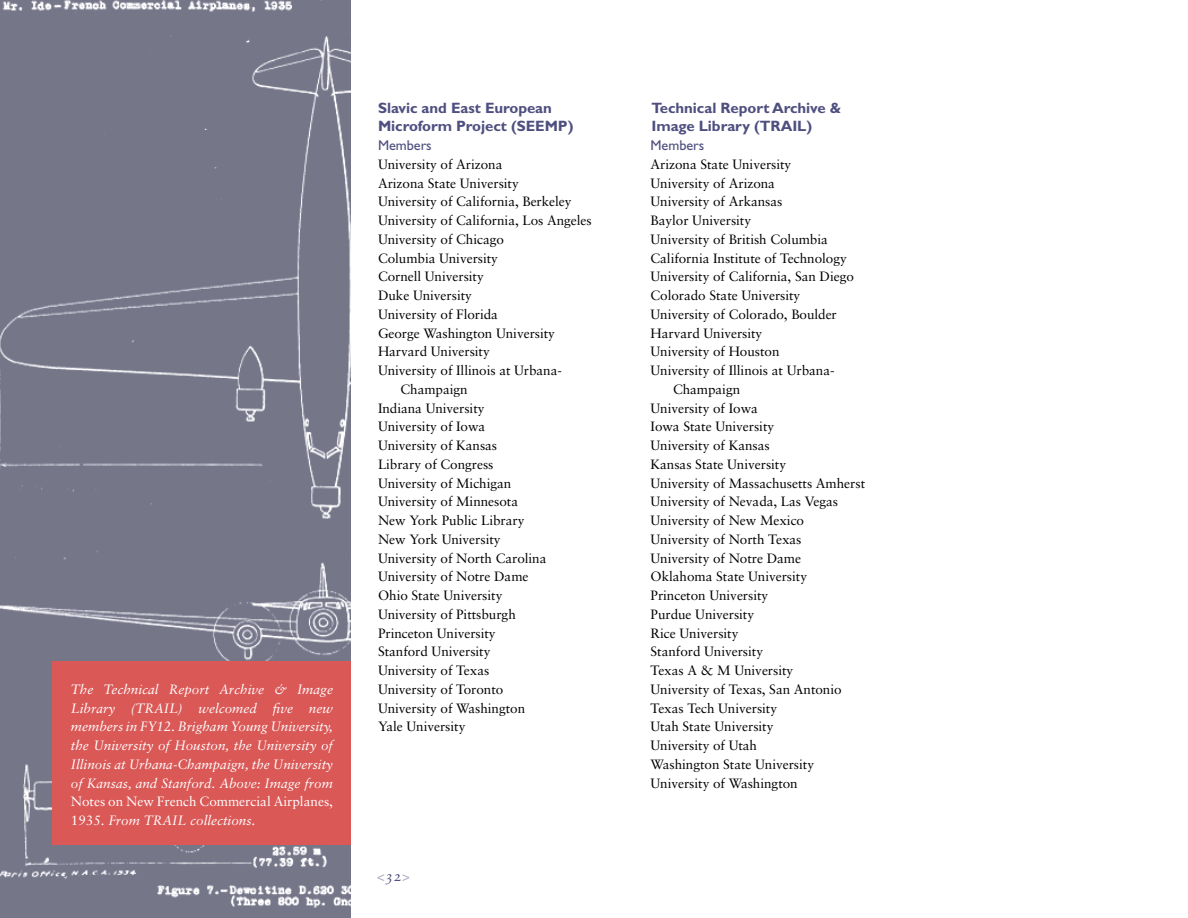
<style>
.page{position:relative;width:1188px;height:918px;background:#fff}
.page>*{position:absolute;margin:0;border:0;box-sizing:border-box;transform-origin:0 0}
.t1{font:700 15px/18.8px "Gill Sans";letter-spacing:-.005em;color:#4e4f7f}
.t2{font:15px "Sabon Italic Os F";color:#a7a7bf}
.t3{font:14.25px "Gill Sans";letter-spacing:-.005em;color:#4e4f7f}
.t4{font:13.5px "Sabon";letter-spacing:-.005em;color:#000}
.t5{font:italic 13.5px/18.8px "Sabon";color:#fff;text-align:justify}
.t6{font:13.5px/18.8px "Sabon";color:#fff}
.s1{font-style:italic}
.s2{color:#4e4f7f}
</style>
<div class="page">
<img style="left:0;top:0;width:351px;height:918px">
<div style="left:53px;top:662px;width:298px;height:183px;background:#da5856"></div>
<p class="t5" style="left:71px;top:680px;width:264px">The Technical Report Archive &amp; Image Library (TRAIL) welcomed five new members in FY12. Brigham Young University, the University of Houston, the University of Illinois at Urbana-Champaign, the University of Kansas, and Stanford. Above: Image from</p>
<p class="t6" style="left:71px;top:792px;width:264px">Notes on New French Commercial Airplanes,<br>1935. <span class="s1">From TRAIL collections.</span></p>
<p class="t1" style="left:378px;top:98px;width:197px">Slavic and East European<br>Microform Project (SEEMP)</p>
<p class="t1" style="left:652px;top:98px;width:191px">Technical Report Archive &amp;<br>Image Library (TRAIL)</p>
<p class="t3" style="left:651px;top:137px;width:55px">Members</p>
<p class="t4" style="left:651px;top:156px;width:142px">Arizona State University</p>
<p class="t4" style="left:651px;top:175px;width:126px">University of Arizona</p>
<p class="t4" style="left:651px;top:194px;width:133px">University of Arkansas</p>
<p class="t4" style="left:651px;top:212px;width:102px">Baylor University</p>
<p class="t4" style="left:651px;top:231px;width:179px">University of British Columbia</p>
<p class="t4" style="left:651px;top:250px;width:198px">California Institute of Technology</p>
<p class="t4" style="left:651px;top:269px;width:205px">University of California, San Diego</p>
<p class="t4" style="left:651px;top:287px;width:151px">Colorado State University</p>
<p class="t4" style="left:651px;top:306px;width:188px">University of Colorado, Boulder</p>
<p class="t4" style="left:651px;top:325px;width:113px">Harvard University</p>
<p class="t4" style="left:651px;top:344px;width:130px">University of Houston</p>
<p class="t4" style="left:651px;top:362px;width:185px">University of Illinois at Urbana-</p>
<p class="t4" style="left:673px;top:381px;width:69px">Champaign</p>
<p class="t4" style="left:651px;top:400px;width:109px">University of Iowa</p>
<p class="t4" style="left:651px;top:419px;width:125px">Iowa State University</p>
<p class="t4" style="left:651px;top:437px;width:121px">University of Kansas</p>
<p class="t4" style="left:651px;top:456px;width:137px">Kansas State University</p>
<p class="t4" style="left:651px;top:475px;width:216px">University of Massachusetts Amherst</p>
<p class="t4" style="left:651px;top:494px;width:189px">University of Nevada, Las Vegas</p>
<p class="t4" style="left:651px;top:512px;width:155px">University of New Mexico</p>
<p class="t4" style="left:651px;top:531px;width:152px">University of North Texas</p>
<p class="t4" style="left:651px;top:550px;width:152px">University of Notre Dame</p>
<p class="t4" style="left:651px;top:569px;width:158px">Oklahoma State University</p>
<p class="t4" style="left:651px;top:587px;width:119px">Princeton University</p>
<p class="t4" style="left:651px;top:606px;width:105px">Purdue University</p>
<p class="t4" style="left:651px;top:625px;width:89px">Rice University</p>
<p class="t4" style="left:651px;top:644px;width:114px">Stanford University</p>
<p class="t4" style="left:651px;top:662px;width:144px">Texas A &amp; M University</p>
<p class="t4" style="left:651px;top:681px;width:193px">University of Texas, San Antonio</p>
<p class="t4" style="left:651px;top:700px;width:128px">Texas Tech University</p>
<p class="t4" style="left:651px;top:719px;width:124px">Utah State University</p>
<p class="t4" style="left:651px;top:737px;width:108px">University of Utah</p>
<p class="t4" style="left:651px;top:756px;width:165px">Washington State University</p>
<p class="t4" style="left:651px;top:775px;width:149px">University of Washington</p>
<p class="t3" style="left:378px;top:137px;width:55px">Members</p>
<p class="t4" style="left:378px;top:156px;width:126px">University of Arizona</p>
<p class="t4" style="left:378px;top:175px;width:142px">Arizona State University</p>
<p class="t4" style="left:378px;top:194px;width:195px">University of California, Berkeley</p>
<p class="t4" style="left:378px;top:212px;width:215px">University of California, Los Angeles</p>
<p class="t4" style="left:378px;top:231px;width:127px">University of Chicago</p>
<p class="t4" style="left:378px;top:250px;width:122px">Columbia University</p>
<p class="t4" style="left:378px;top:269px;width:107px">Cornell University</p>
<p class="t4" style="left:378px;top:287px;width:95px">Duke University</p>
<p class="t4" style="left:378px;top:306px;width:121px">University of Florida</p>
<p class="t4" style="left:378px;top:325px;width:179px">George Washington University</p>
<p class="t4" style="left:378px;top:344px;width:113px">Harvard University</p>
<p class="t4" style="left:378px;top:362px;width:185px">University of Illinois at Urbana-</p>
<p class="t4" style="left:401px;top:381px;width:69px">Champaign</p>
<p class="t4" style="left:378px;top:400px;width:108px">Indiana University</p>
<p class="t4" style="left:378px;top:419px;width:109px">University of Iowa</p>
<p class="t4" style="left:378px;top:437px;width:121px">University of Kansas</p>
<p class="t4" style="left:378px;top:456px;width:117px">Library of Congress</p>
<p class="t4" style="left:378px;top:475px;width:135px">University of Michigan</p>
<p class="t4" style="left:378px;top:494px;width:142px">University of Minnesota</p>
<p class="t4" style="left:378px;top:512px;width:148px">New York Public Library</p>
<p class="t4" style="left:378px;top:531px;width:124px">New York University</p>
<p class="t4" style="left:378px;top:550px;width:170px">University of North Carolina</p>
<p class="t4" style="left:378px;top:569px;width:152px">University of Notre Dame</p>
<p class="t4" style="left:378px;top:587px;width:126px">Ohio State University</p>
<p class="t4" style="left:378px;top:606px;width:139px">University of Pittsburgh</p>
<p class="t4" style="left:378px;top:625px;width:119px">Princeton University</p>
<p class="t4" style="left:378px;top:644px;width:114px">Stanford University</p>
<p class="t4" style="left:378px;top:662px;width:113px">University of Texas</p>
<p class="t4" style="left:378px;top:681px;width:127px">University of Toronto</p>
<p class="t4" style="left:378px;top:700px;width:149px">University of Washington</p>
<p class="t4" style="left:378px;top:719px;width:89px">Yale University</p>
<p class="t2" style="left:377px;top:867px;width:35px">&lt;<span class="s2">32</span>&gt;</p>
</div>
